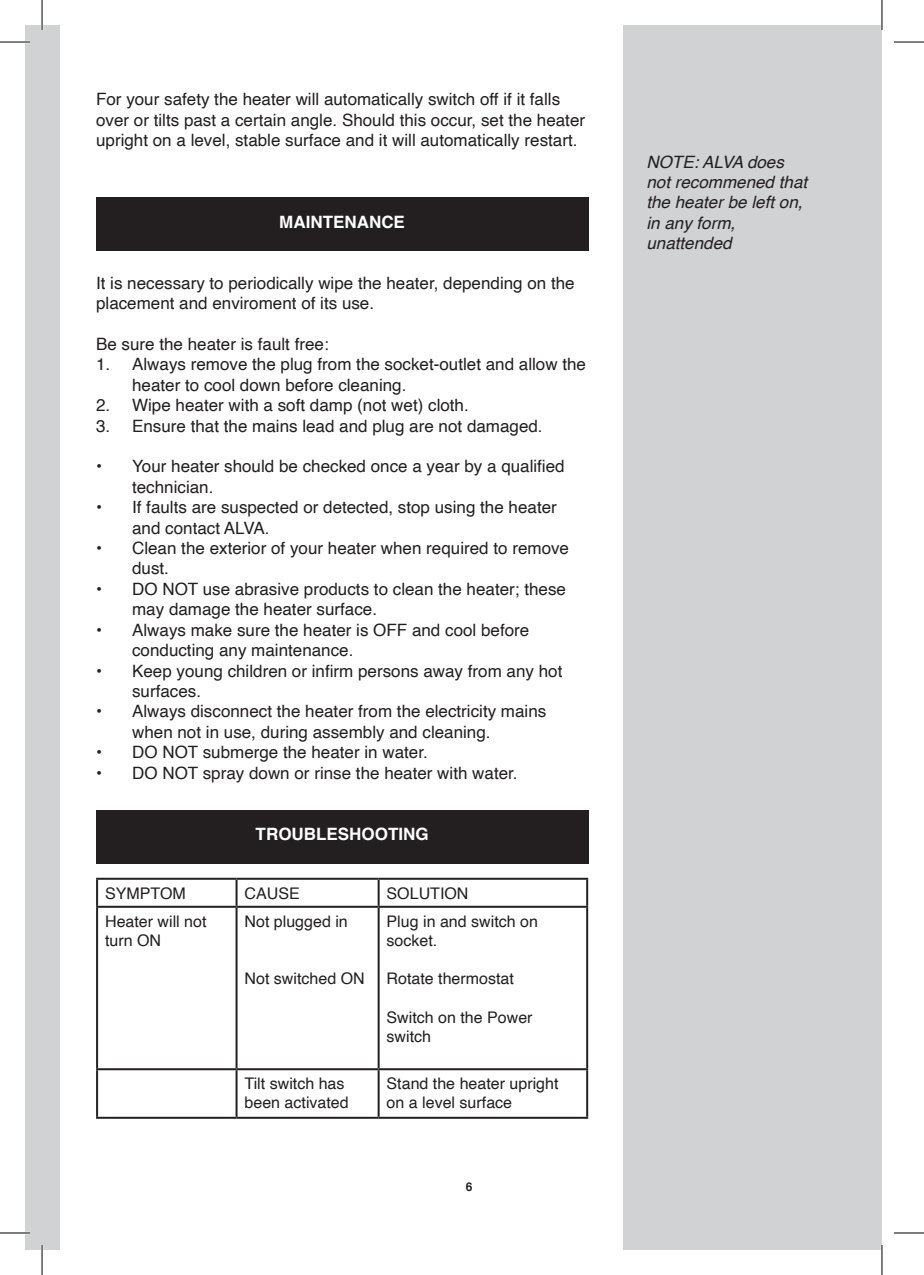
<style>
.page{position:relative;width:924px;height:1275px;background:#fff}
.page>*{position:absolute;margin:0;border:0;box-sizing:border-box;transform-origin:0 0}
.t1{font:17px/20.4px "Helvetica";color:#231f20}
.t2{font:italic 17px/20.4px "Helvetica";color:#231f20}
.t3{font:700 17px "Helvetica";color:#fff}
.t4{font:16px/19.2px "Helvetica";color:#231f20}
.t5{font:700 12px "Helvetica";color:#231f20}
</style>
<div class="page">
<div style="left:25px;top:25px;width:34px;height:1225px;background:#d1d2d4"></div>
<div style="left:623px;top:25px;width:258px;height:1225px;background:#d1d2d4"></div>
<div style="left:96px;top:810px;width:492px;height:54px;background:#231f20"></div>
<div style="left:96px;top:197px;width:492px;height:54px;background:#231f20"></div>
<hr style="left:96px;top:877px;width:140px;height:2px;background:#231f20">
<hr style="left:96px;top:879px;width:2px;height:26px;background:#231f20">
<hr style="left:236px;top:877px;width:142px;height:2px;background:#231f20">
<hr style="left:235px;top:879px;width:2px;height:26px;background:#231f20">
<hr style="left:378px;top:877px;width:210px;height:2px;background:#231f20">
<hr style="left:377px;top:879px;width:2px;height:26px;background:#231f20">
<hr style="left:586px;top:879px;width:2px;height:26px;background:#231f20">
<hr style="left:96px;top:905px;width:140px;height:2px;background:#231f20">
<hr style="left:96px;top:907px;width:2px;height:161px;background:#231f20">
<hr style="left:236px;top:905px;width:142px;height:2px;background:#231f20">
<hr style="left:235px;top:907px;width:2px;height:161px;background:#231f20">
<hr style="left:378px;top:905px;width:210px;height:2px;background:#231f20">
<hr style="left:377px;top:907px;width:2px;height:161px;background:#231f20">
<hr style="left:586px;top:907px;width:2px;height:161px;background:#231f20">
<hr style="left:96px;top:1068px;width:140px;height:2px;background:#231f20">
<hr style="left:96px;top:1070px;width:2px;height:46px;background:#231f20">
<hr style="left:236px;top:1068px;width:142px;height:2px;background:#231f20">
<hr style="left:235px;top:1070px;width:2px;height:46px;background:#231f20">
<hr style="left:378px;top:1068px;width:210px;height:2px;background:#231f20">
<hr style="left:377px;top:1070px;width:2px;height:46px;background:#231f20">
<hr style="left:586px;top:1070px;width:2px;height:46px;background:#231f20">
<hr style="left:96px;top:1116px;width:140px;height:2px;background:#231f20">
<hr style="left:236px;top:1116px;width:142px;height:2px;background:#231f20">
<hr style="left:378px;top:1116px;width:210px;height:2px;background:#231f20">
<hr style="left:0;top:41px;width:30px;height:2px;background:#fff">
<hr style="left:0;top:1231px;width:30px;height:3px;background:#fff">
<hr style="left:41px;top:0;width:2px;height:30px;background:#fff">
<hr style="left:41px;top:1245px;width:2px;height:30px;background:#fff">
<hr style="left:880px;top:0;width:2px;height:30px;background:#fff">
<hr style="left:880px;top:1245px;width:2px;height:30px;background:#fff">
<hr style="left:0;top:42px;width:30px;height:1px;background:#000">
<hr style="left:893px;top:42px;width:30px;height:1px;background:#000">
<hr style="left:0;top:1232px;width:30px;height:1px;background:#000">
<hr style="left:893px;top:1232px;width:30px;height:1px;background:#000">
<hr style="left:42px;top:0;width:1px;height:30px;background:#000">
<hr style="left:42px;top:1245px;width:1px;height:30px;background:#000">
<hr style="left:881px;top:0;width:1px;height:30px;background:#000">
<hr style="left:881px;top:1245px;width:1px;height:30px;background:#000">
<p class="t1" style="left:96px;top:89px;width:490px">For your safety the heater will automatically switch off if it falls over or tilts past a certain angle. Should this occur, set the heater upright on a level, stable surface and it will automatically restart.</p>
<p class="t3" style="left:279px;top:208px;width:127px">MAINTENANCE</p>
<p class="t1" style="left:96px;top:273px;width:480px">It is necessary to periodically wipe the heater, depending on the placement and enviroment of its use.</p>
<p class="t1" style="left:96px;top:334px;width:234px">Be sure the heater is fault free:</p>
<p class="t1" style="left:132px;top:355px;width:455px;text-indent:-36px">1. Always remove the plug from the socket-outlet and allow the heater to cool down before cleaning.</p>
<p class="t1" style="left:96px;top:395px;width:374px">2. Wipe heater with a soft damp (not wet) cloth.</p>
<p class="t1" style="left:96px;top:416px;width:448px">3. Ensure that the mains lead and plug are not damaged.</p>
<p class="t1" style="left:132px;top:457px;width:434px;text-indent:-36px">• Your heater should be checked once a year by a qualified technician.</p>
<p class="t1" style="left:132px;top:497px;width:426px;text-indent:-36px">• If faults are suspected or detected, stop using the heater and contact ALVA.</p>
<p class="t1" style="left:132px;top:538px;width:438px;text-indent:-36px">• Clean the exterior of your heater when required to remove dust.</p>
<p class="t1" style="left:132px;top:579px;width:435px;text-indent:-36px">• DO NOT use abrasive products to clean the heater; these may damage the heater surface.</p>
<p class="t1" style="left:132px;top:620px;width:398px;text-indent:-36px">• Always make sure the heater is OFF and cool before conducting any maintenance.</p>
<p class="t1" style="left:132px;top:661px;width:431px;text-indent:-36px">• Keep young children or infirm persons away from any hot surfaces.</p>
<p class="t1" style="left:132px;top:701px;width:415px;text-indent:-36px">• Always disconnect the heater from the electricity mains when not in use, during assembly and cleaning.</p>
<p class="t1" style="left:96px;top:742px;width:333px">• DO NOT submerge the heater in water.</p>
<p class="t1" style="left:96px;top:763px;width:423px">• DO NOT spray down or rinse the heater with water.</p>
<p class="t3" style="left:255px;top:820px;width:174px">TROUBLESHOOTING</p>
<p class="t4" style="left:105px;top:884px;width:82px">SYMPTOM</p>
<p class="t4" style="left:244px;top:884px;width:57px">CAUSE</p>
<p class="t4" style="left:386px;top:884px;width:83px">SOLUTION</p>
<p class="t4" style="left:105px;top:912px;width:103px">Heater will not turn ON</p>
<p class="t4" style="left:244px;top:912px;width:105px">Not plugged in</p>
<p class="t4" style="left:244px;top:969px;width:122px">Not switched ON</p>
<p class="t4" style="left:386px;top:912px;width:153px">Plug in and switch on socket.</p>
<p class="t4" style="left:386px;top:969px;width:129px">Rotate thermostat</p>
<p class="t4" style="left:386px;top:1008px;width:147px">Switch on the Power switch</p>
<p class="t4" style="left:244px;top:1074px;width:106px">Tilt switch has been activated</p>
<p class="t4" style="left:386px;top:1074px;width:173px">Stand the heater upright on a level surface</p>
<p class="t5" style="left:465px;top:1177px;width:8px">6</p>
<p class="t2" style="left:646px;top:152px;width:162px">NOTE: ALVA does not recommened that the heater be left on, in any form,</p>
<p class="t2" style="left:646px;top:233px;width:87px">unattended</p>
</div>
